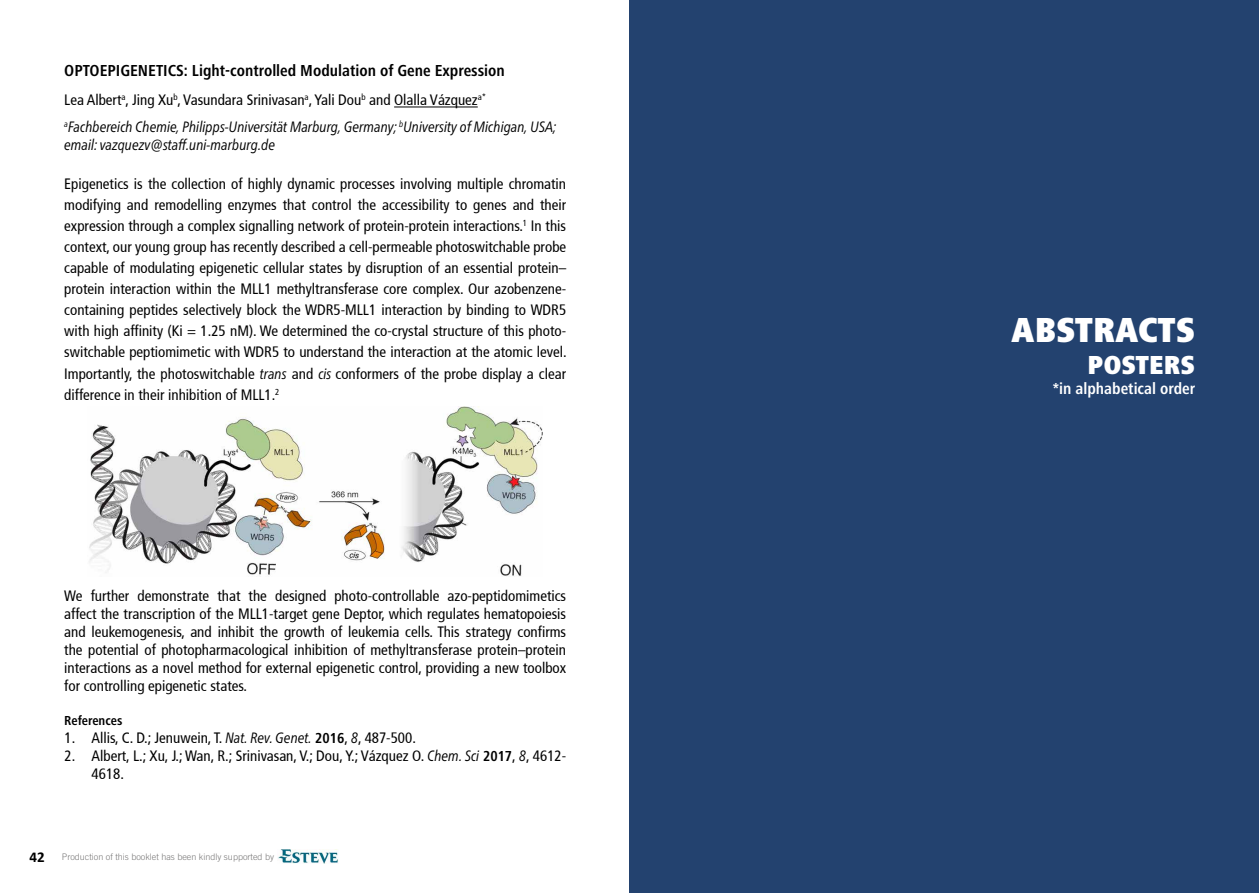
<style>
.page{position:relative;width:1259px;height:893px;background:#fff}
.page>*{position:absolute;margin:0;border:0;box-sizing:border-box;transform-origin:0 0}
.t1{font:900 condensed 36px "Frutiger Next Pro";color:#fff}
.t2{font:900 condensed 27px "Frutiger Next Pro";color:#fff}
.t3{font:700 condensed 16.5px "Frutiger Next LT";color:#000}
.t4{font:700 condensed 16.5px "Frutiger Next LT";color:#fff}
.t5{font:condensed 15px/21px "Frutiger";color:#000;text-align:justify}
.t6{font:italic condensed 15px/18px "Frutiger Neue LT Pro";color:#000}
.t7{font:700 condensed 13.5px "Frutiger Next LT";color:#000}
.t8{font:300 9px "Trade Gothic LT Com";color:#787777}
.s1{font-family:"Frutiger Neue LT Pro";font-style:italic}
.s2{font-family:"Frutiger Next LT";font-weight:700}
.s3{font-family:"Calibri";font-weight:700;font-size:15px;color:#000}
</style>
<div class="page">
<div style="left:629px;top:0;width:630px;height:893px;background:#23426f"></div>
<img style="left:278px;top:849px;width:60px;height:15px">
<hr style="left:394px;top:107px;width:84px;height:1px;background:#000">
<img style="left:89px;top:406px;width:453px;height:170px">
<p class="t3" style="left:64px;top:62px;width:442px">OPTOEPIGENETICS: Light-controlled Modulation of Gene Expression</p>
<p class="t5" style="left:64px;top:90px;width:423px">Lea Albert<sup>a</sup>, Jing Xu<sup>b</sup>, Vasundara Srinivasan<sup>a</sup>, Yali Dou<sup>b</sup> and Olalla Vázquez<sup>a*</sup></p>
<p class="t6" style="left:64px;top:118px;width:494px"><sup>a</sup>Fachbereich Chemie, Philipps-Universität Marburg, Germany; <sup>b</sup>University of Michigan, USA; email: vazquezv@staff.uni-marburg.de</p>
<p class="t5" style="left:64px;top:174px;width:504px">Epigenetics is the collection of highly dynamic processes involving multiple chromatin modifying and remodelling enzymes that control the accessibility to genes and their expression through a complex signalling network of protein-protein interactions.<sup>1</sup> In this context, our young group has recently described a cell-permeable photoswitchable probe capable of modulating epigenetic cellular states by disruption of an essential protein– protein interaction within the MLL1 methyltransferase core complex. Our azobenzene&shy;containing peptides selectively block the WDR5-MLL1 interaction by binding to WDR5 with high affinity (Ki = 1.25 nM). We determined the co-crystal structure of this photo&shy;switchable peptiomimetic with WDR5 to understand the interaction at the atomic level.<br>Importantly, the photoswitchable <span class="s1">trans</span> and <span class="s1">cis</span> conformers of the probe display a clear difference in their inhibition of MLL1.<sup>2</sup></p>
<p class="t5" style="left:64px;top:586px;width:503px;line-height:18px">We further demonstrate that the designed photo-controllable azo-peptidomimetics affect the transcription of the MLL1-target gene Deptor, which regulates hematopoiesis and leukemogenesis, and inhibit the growth of leukemia cells. This strategy confirms the potential of photopharmacological inhibition of methyltransferase protein–protein interactions as a novel method for external epigenetic control, providing a new toolbox for controlling epigenetic states.</p>
<p class="t7" style="left:64px;top:713px;width:60px">References</p>
<p class="t5" style="left:65px;top:727px;width:353px">1. Allis, C. D.; Jenuwein, T. <span class="s1">Nat. Rev. Genet.</span> <span class="s2">2016</span>, <span class="s1">8</span>, 487-500.</p>
<p class="t5" style="left:92px;top:747px;width:476px;line-height:18px;text-indent:-27px">2. Albert, L.; Xu, J.; Wan, R.; Srinivasan, V.; Dou, Y.; Vázquez O. <span class="s1">Chem. Sci</span> <span class="s2">2017</span>, <span class="s1">8</span>, 4612-<br>4618.</p>
<p class="t8" style="left:29px;top:851px;width:246px"><span class="s3">42</span> Production of this booklet has been kindly supported by</p>
<h1 class="t1" style="left:1011px;top:309px;width:185px">ABSTRACTS</h1>
<h2 class="t2" style="left:1087px;top:350px;width:109px">POSTERS</h2>
<p class="t4" style="left:1053px;top:379px;width:144px">*in alphabetical order</p>
</div>
